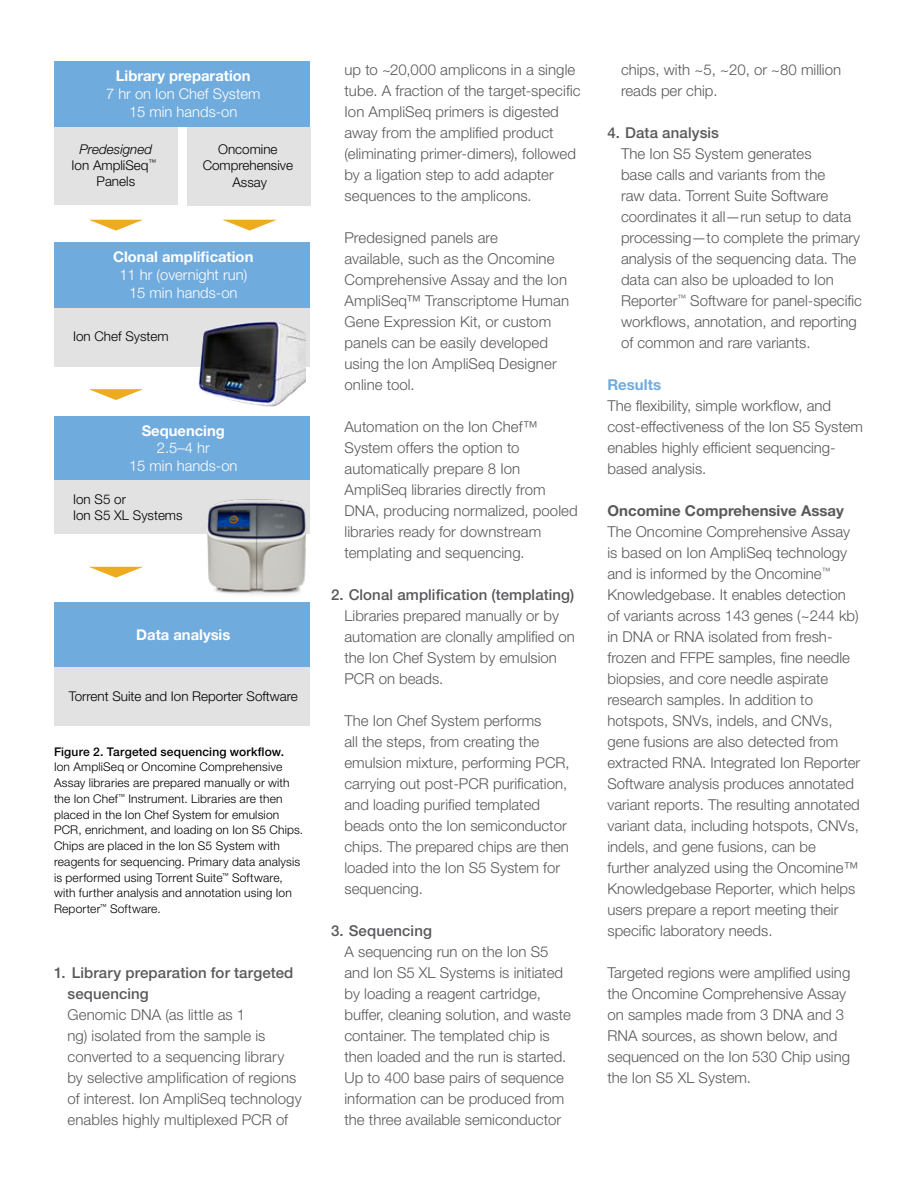
<style>
.page{position:relative;width:918px;height:1188px;background:#fff}
.page>*{position:absolute;margin:0;border:0;box-sizing:border-box;transform-origin:0 0}
.t1{font:300 15px/21px "Helvetica Neue LT Std";color:#58595b}
.t2{font:500 15px/21px "Helvetica Neue LT Std";letter-spacing:.005em;color:#58595b}
.t3{font:700 15px "Helvetica Neue LT Std";color:#58595b}
.t4{font:700 15px "Helvetica Neue LT Std";color:#70abdd}
.t5{font:300 14.85px/17.7px "Helvetica Neue LT Std";color:#fff;text-align:center}
.t6{font:700 14.85px "Helvetica Neue LT Std";color:#fff}
.t7{font:300 13.5px/16px "Helvetica Neue LT Std";color:#000;text-align:center}
.t8{font:300 12px/15.8px "Helvetica Neue LT Std";letter-spacing:.015em;color:#000}
.t9{font:500 12px "Helvetica Neue LT Std";letter-spacing:.015em;color:#000}
.s1{font-style:italic}
</style>
<div class="page">
<div style="left:54px;top:127px;width:124px;height:78px;background:#e2e2e2"></div>
<div style="left:187px;top:127px;width:123px;height:78px;background:#e2e2e2"></div>
<div style="left:54px;top:62px;width:256px;height:65px;background:#70abdd"></div>
<div style="left:54px;top:243px;width:256px;height:65px;background:#70abdd"></div>
<div style="left:54px;top:416px;width:256px;height:66px;background:#70abdd"></div>
<div style="left:54px;top:602px;width:256px;height:66px;background:#70abdd"></div>
<div style="left:54px;top:308px;width:256px;height:58px;background:#e2e2e2"></div>
<div style="left:54px;top:481px;width:256px;height:53px;background:#e2e2e2"></div>
<div style="left:54px;top:668px;width:256px;height:58px;background:#e2e2e2"></div>
<svg style="left:89px;top:220px;width:54px;height:11px"></svg>
<svg style="left:223px;top:220px;width:53px;height:11px"></svg>
<svg style="left:89px;top:389px;width:54px;height:11px"></svg>
<svg style="left:89px;top:567px;width:54px;height:11px"></svg>
<img style="left:164px;top:321px;width:142px;height:86px">
<img style="left:207px;top:499px;width:99px;height:96px">
<p class="t6" style="left:116px;top:67px;width:136px">Library preparation</p>
<p class="t5" style="left:106px;top:84px;width:156px">7 hr on Ion Chef System<br>15 min hands-on</p>
<p class="t7" style="left:72px;top:141px;width:86px"><span class="s1">Predesigned<br></span>Ion AmpliSeq<sup>™<br></sup>Panels</p>
<p class="t7" style="left:203px;top:141px;width:92px">Oncomine<br>Comprehensive<br>Assay</p>
<p class="t6" style="left:113px;top:248px;width:142px">Clonal amplification</p>
<p class="t5" style="left:119px;top:266px;width:129px">11 hr (overnight run)<br>15 min hands-on</p>
<p class="t7" style="left:73px;top:328px;width:97px">Ion Chef System</p>
<p class="t6" style="left:142px;top:421px;width:85px">Sequencing</p>
<p class="t5" style="left:129px;top:439px;width:110px">2.5–4 hr<br>15 min hands-on</p>
<p class="t7" style="left:73px;top:490px;width:111px;text-align:left">Ion S5 or<br>Ion S5 XL Systems</p>
<p class="t6" style="left:136px;top:625px;width:96px">Data analysis</p>
<p class="t7" style="left:69px;top:688px;width:231px">Torrent Suite and Ion Reporter Software</p>
<p class="t9" style="left:54px;top:744px;width:232px">Figure 2. Targeted sequencing workflow.</p>
<p class="t8" style="left:54px;top:759px;width:251px">Ion AmpliSeq or Oncomine Comprehensive Assay libraries are prepared manually or with the Ion Chef<sup>™</sup> Instrument. Libraries are then placed in the Ion Chef System for emulsion PCR, enrichment, and loading on Ion S5 Chips.<br>Chips are placed in the Ion S5 System with reagents for sequencing. Primary data analysis is performed using Torrent Suite<sup>™</sup> Software, with further analysis and annotation using Ion Reporter<sup>™</sup> Software.</p>
<p class="t2" style="left:68px;top:962px;width:227px;text-indent:-14px">1. Library preparation for targeted sequencing</p>
<p class="t1" style="left:68px;top:1004px;width:236px">Genomic DNA (as little as 1<br>ng) isolated from the sample is converted to a sequencing library by selective amplification of regions of interest. Ion AmpliSeq technology enables highly multiplexed PCR of</p>
<p class="t1" style="left:345px;top:59px;width:238px">up to ~20,000 amplicons in a single tube. A fraction of the target-specific Ion AmpliSeq primers is digested away from the amplified product (eliminating primer-dimers), followed by a ligation step to add adapter sequences to the amplicons.</p>
<p class="t1" style="left:345px;top:227px;width:226px">Predesigned panels are<br>available, such as the Oncomine<br>Comprehensive Assay and the Ion<br>AmpliSeq™ Transcriptome Human<br>Gene Expression Kit, or custom panels can be easily developed using the Ion AmpliSeq Designer online tool.</p>
<p class="t1" style="left:345px;top:416px;width:235px">Automation on the Ion Chef™<br>System offers the option to automatically prepare 8 Ion<br>AmpliSeq libraries directly from<br>DNA, producing normalized, pooled libraries ready for downstream templating and sequencing.</p>
<p class="t2" style="left:331px;top:584px;width:245px">2. Clonal amplification (templating)</p>
<p class="t1" style="left:345px;top:605px;width:232px">Libraries prepared manually or by automation are clonally amplified on the Ion Chef System by emulsion<br>PCR on beads.</p>
<p class="t1" style="left:345px;top:710px;width:227px">The Ion Chef System performs<br>all the steps, from creating the emulsion mixture, performing PCR, carrying out post-PCR purification, and loading purified templated beads onto the Ion semiconductor chips. The prepared chips are then loaded into the Ion S5 System for sequencing.</p>
<p class="t2" style="left:331px;top:920px;width:102px">3. Sequencing</p>
<p class="t1" style="left:345px;top:941px;width:228px">A sequencing run on the Ion S5 and Ion S5 XL Systems is initiated by loading a reagent cartridge, buffer, cleaning solution, and waste container. The templated chip is then loaded and the run is started.<br>Up to 400 base pairs of sequence information can be produced from the three available semiconductor</p>
<p class="t1" style="left:621px;top:59px;width:222px">chips, with ~5, ~20, or ~80 million reads per chip.</p>
<p class="t2" style="left:607px;top:122px;width:113px">4. Data analysis</p>
<p class="t1" style="left:621px;top:143px;width:242px">The Ion S5 System generates<br>base calls and variants from the<br>raw data. Torrent Suite Software coordinates it all—run setup to data processing—to complete the primary analysis of the sequencing data. The data can also be uploaded to Ion Reporter<sup>™</sup> Software for panel-specific workflows, annotation, and reporting of common and rare variants.</p>
<p class="t4" style="left:608px;top:375px;width:55px">Results</p>
<p class="t1" style="left:608px;top:395px;width:257px">The flexibility, simple workflow, and cost-effectiveness of the Ion S5 System enables highly efficient sequencing&shy;based analysis.</p>
<p class="t3" style="left:608px;top:501px;width:238px">Oncomine Comprehensive Assay</p>
<p class="t1" style="left:607px;top:521px;width:254px">The Oncomine Comprehensive Assay is based on Ion AmpliSeq technology and is informed by the Oncomine<sup>™ </sup>Knowledgebase. It enables detection of variants across 143 genes (~244 kb) in DNA or RNA isolated from fresh&shy;frozen and FFPE samples, fine needle biopsies, and core needle aspirate research samples. In addition to hotspots, SNVs, indels, and CNVs, gene fusions are also detected from extracted RNA. Integrated Ion Reporter Software analysis produces annotated variant reports. The resulting annotated variant data, including hotspots, CNVs, indels, and gene fusions, can be further analyzed using the Oncomine™ Knowledgebase Reporter, which helps users prepare a report meeting their specific laboratory needs.</p>
<p class="t1" style="left:607px;top:962px;width:244px">Targeted regions were amplified using the Oncomine Comprehensive Assay on samples made from 3 DNA and 3<br>RNA sources, as shown below, and sequenced on the Ion 530 Chip using the Ion S5 XL System.</p>
</div>
